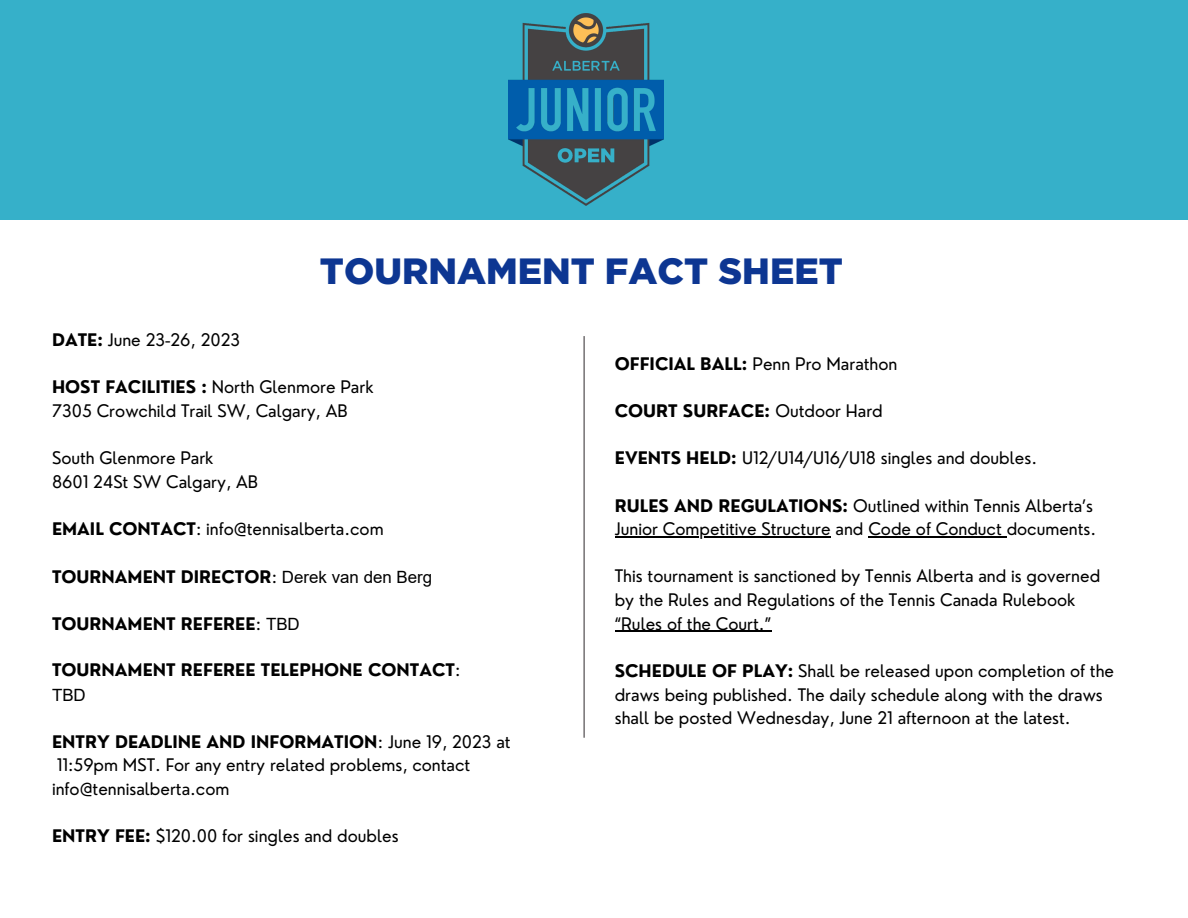
<style>
.page{position:relative;width:1188px;height:918px;background:#fff}
.page>*{position:absolute;margin:0;border:0;box-sizing:border-box;transform-origin:0 0}
.t1{font:900 36.45px "Gotham";color:#0d3692}
.t2{font:16.95px/23.7px "Nourd";color:#000}
.t3{font:700 16.95px/24px "Nourd";color:#000}
.s1{font-weight:700}
.s2{font-weight:400}
.s3{font-family:"Arial";font-weight:400}
</style>
<div class="page">
<div style="left:0;top:0;width:1188px;height:219px;background:#36b0c9"></div>
<hr style="left:584px;top:336px;width:1px;height:402px;background:#454143">
<img style="left:509px;top:13px;width:155px;height:192px">
<hr style="left:615px;top:536px;width:216px;height:1px;background:#000">
<hr style="left:868px;top:536px;width:139px;height:1px;background:#000">
<hr style="left:615px;top:631px;width:156px;height:1px;background:#000">
<p class="t1" style="left:320px;top:250px;width:524px">TOURNAMENT FACT SHEET</p>
<p class="t2" style="left:52px;top:328px;width:190px"><span class="s1">DATE:</span> June 23-26, 2023</p>
<p class="t2" style="left:52px;top:375px;width:323px"><span class="s1">HOST FACILITIES :</span> North Glenmore Park</p>
<p class="t2" style="left:52px;top:399px;width:297px">7305 Crowchild Trail SW, Calgary, AB</p>
<p class="t2" style="left:52px;top:446px;width:163px">South Glenmore Park</p>
<p class="t2" style="left:52px;top:470px;width:208px">8601 24St SW Calgary, AB</p>
<p class="t2" style="left:52px;top:517px;width:333px"><span class="s1">EMAIL CONTACT</span>: info@tennisalberta.com</p>
<p class="t3" style="left:52px;top:565px;width:382px">TOURNAMENT DIRECTOR<span class="s2">:</span> <span class="s3">Derek van den Berg</span></p>
<p class="t3" style="left:52px;top:612px;width:249px">TOURNAMENT REFEREE<span class="s2">:</span> <span class="s3">TBD</span></p>
<p class="t3" style="left:52px;top:658px;width:410px">TOURNAMENT REFEREE TELEPHONE CONTACT<span class="s2">:<br></span><span class="s3">TBD</span></p>
<p class="t2" style="left:52px;top:730px;width:460px"><span class="s1">ENTRY DEADLINE AND INFORMATION</span>: June 19, 2023 at<br>11:59pm MST. For any entry related problems, contact info@tennisalberta.com</p>
<p class="t2" style="left:52px;top:824px;width:348px"><span class="s1">ENTRY FEE:</span> $120.00 for singles and doubles</p>
<p class="t2" style="left:615px;top:352px;width:284px"><span class="s1">OFFICIAL BALL:</span> Penn Pro Marathon</p>
<p class="t3" style="left:615px;top:399px;width:270px">COURT SURFACE: <span class="s2">Outdoor Hard</span></p>
<p class="t2" style="left:615px;top:446px;width:424px"><span class="s1">EVENTS HELD:</span> U12/U14/U16/U18 singles and doubles.</p>
<p class="t2" style="left:615px;top:493px;width:483px"><span class="s1">RULES AND REGULATIONS:</span> Outlined within Tennis Alberta’s<br>Junior Competitive Structure and Code of Conduct documents.</p>
<p class="t2" style="left:615px;top:564px;width:487px">This tournament is sanctioned by Tennis Alberta and is governed by the Rules and Regulations of the Tennis Canada Rulebook “Rules of the Court.”</p>
<p class="t2" style="left:615px;top:659px;width:501px"><span class="s1">SCHEDULE OF PLAY:</span> Shall be released upon completion of the draws being published. The daily schedule along with the draws shall be posted Wednesday, June 21 afternoon at the latest.</p>
</div>
